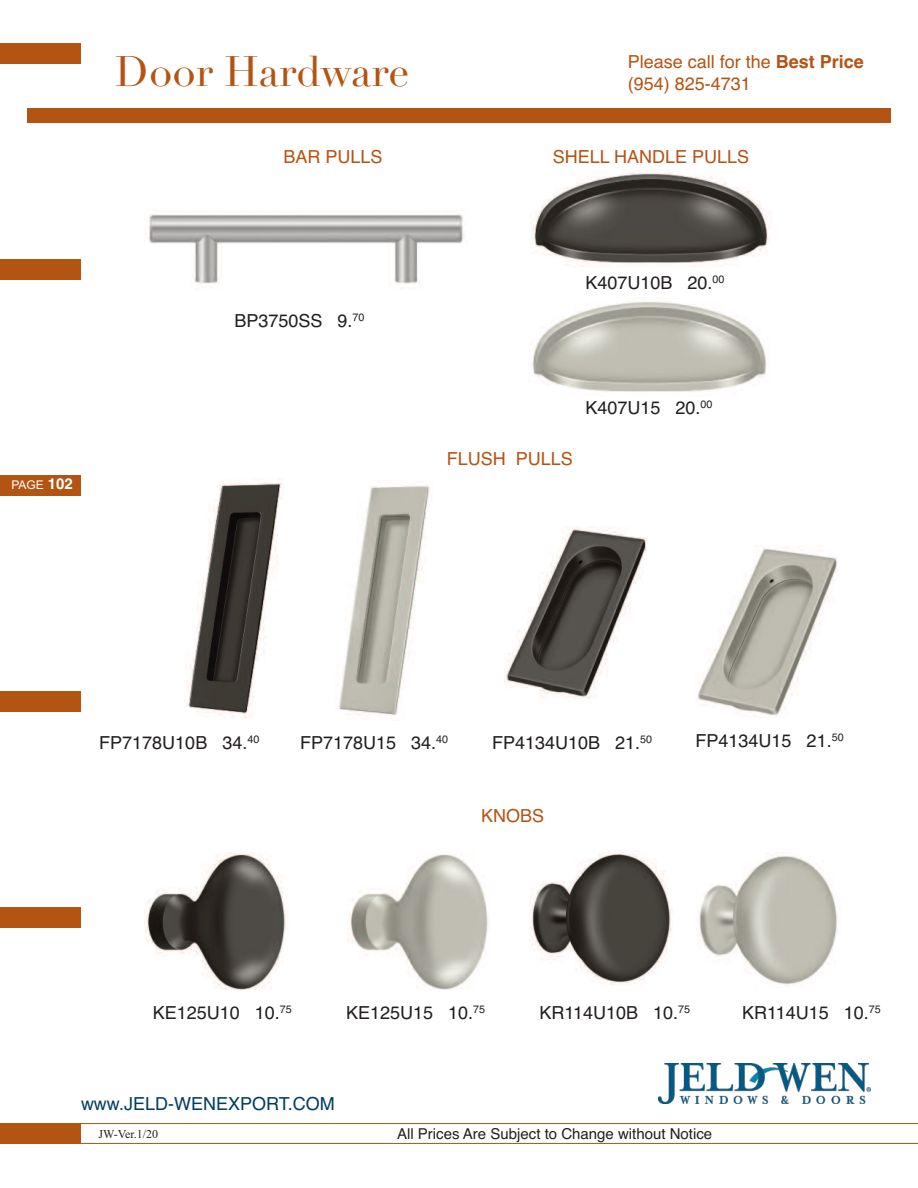
<style>
.page{position:relative;width:918px;height:1188px;background:#fff}
.page>*{position:absolute;margin:0;border:0;box-sizing:border-box;transform-origin:0 0}
.t1{font:42px "Didot";color:#b45412}
.t2{font:18px "Helvetica";color:#231f20}
.t3{font:18px/21.6px "Helvetica";color:#b45412}
.t4{font:18px "Helvetica";color:#003f61}
.t5{font:15px "Helvetica";color:#231f20}
.t6{font:12px "Times New Roman";color:#231f20}
.t7{font:12px "Arial";color:#fff}
.s1{font-weight:700}
.s2{font-family:"Helvetica";font-weight:700;font-size:15px}
</style>
<div class="page">
<hr style="left:0;top:1123px;width:918px;height:1px;background:#b45412">
<hr style="left:0;top:1143px;width:918px;height:1px;background:#b45412">
<div style="left:0;top:43px;width:81px;height:21px;background:#b45412"></div>
<div style="left:0;top:259px;width:81px;height:21px;background:#b45412"></div>
<div style="left:0;top:475px;width:81px;height:21px;background:#b45412"></div>
<div style="left:0;top:691px;width:81px;height:21px;background:#b45412"></div>
<div style="left:0;top:907px;width:81px;height:21px;background:#b45412"></div>
<div style="left:0;top:1123px;width:81px;height:21px;background:#b45412"></div>
<div style="left:27px;top:108px;width:864px;height:15px;background:#b45412"></div>
<img style="left:658px;top:1063px;width:213px;height:40px">
<img style="left:145px;top:210px;width:321px;height:79px">
<img style="left:505px;top:527px;width:142px;height:172px">
<img style="left:697px;top:546px;width:140px;height:170px">
<img style="left:185px;top:479px;width:98px;height:240px">
<img style="left:339px;top:482px;width:91px;height:239px">
<img style="left:530px;top:172px;width:242px;height:96px">
<img style="left:531px;top:300px;width:239px;height:92px">
<img style="left:145px;top:852px;width:141px;height:138px">
<img style="left:347px;top:854px;width:142px;height:136px">
<img style="left:530px;top:850px;width:144px;height:135px">
<img style="left:699px;top:855px;width:140px;height:130px">
<h1 class="t1" style="left:115px;top:46px;width:296px">Door Hardware</h1>
<p class="t3" style="left:628px;top:51px;width:238px">Please call for the <span class="s1">Best Price </span>(954) 825-4731</p>
<p class="t3" style="left:283px;top:146px;width:101px">BAR PULLS</p>
<p class="t3" style="left:553px;top:146px;width:198px">SHELL HANDLE PULLS</p>
<p class="t7" style="left:12px;top:478px;width:63px">PAGE <span class="s2">102</span></p>
<p class="t2" style="left:234px;top:310px;width:132px">BP3750SS 9.<sup>70</sup></p>
<p class="t2" style="left:585px;top:272px;width:141px">K407U10B 20.<sup>00</sup></p>
<p class="t3" style="left:447px;top:448px;width:128px">FLUSH PULLS</p>
<p class="t2" style="left:585px;top:398px;width:129px">K407U15 20.<sup>00</sup></p>
<p class="t2" style="left:99px;top:733px;width:162px">FP7178U10B 34.<sup>40</sup></p>
<p class="t2" style="left:300px;top:733px;width:150px">FP7178U15 34.<sup>40</sup></p>
<p class="t2" style="left:492px;top:733px;width:162px">FP4134U10B 21.<sup>50</sup></p>
<p class="t2" style="left:696px;top:730px;width:150px">FP4134U15 21.<sup>50</sup></p>
<p class="t3" style="left:481px;top:805px;width:65px">KNOBS</p>
<p class="t2" style="left:153px;top:1002px;width:141px">KE125U10 10.<sup>75</sup></p>
<p class="t2" style="left:346px;top:1002px;width:141px">KE125U15 10.<sup>75</sup></p>
<p class="t2" style="left:540px;top:1002px;width:152px">KR114U10B 10.<sup>75</sup></p>
<p class="t2" style="left:742px;top:1002px;width:140px">KR114U15 10.<sup>75</sup></p>
<p class="t4" style="left:81px;top:1093px;width:255px">www.JELD-WENEXPORT.COM</p>
<p class="t6" style="left:98px;top:1127px;width:61px">JW-Ver.1/20</p>
<p class="t5" style="left:397px;top:1125px;width:317px">All Prices Are Subject to Change without Notice</p>
</div>
